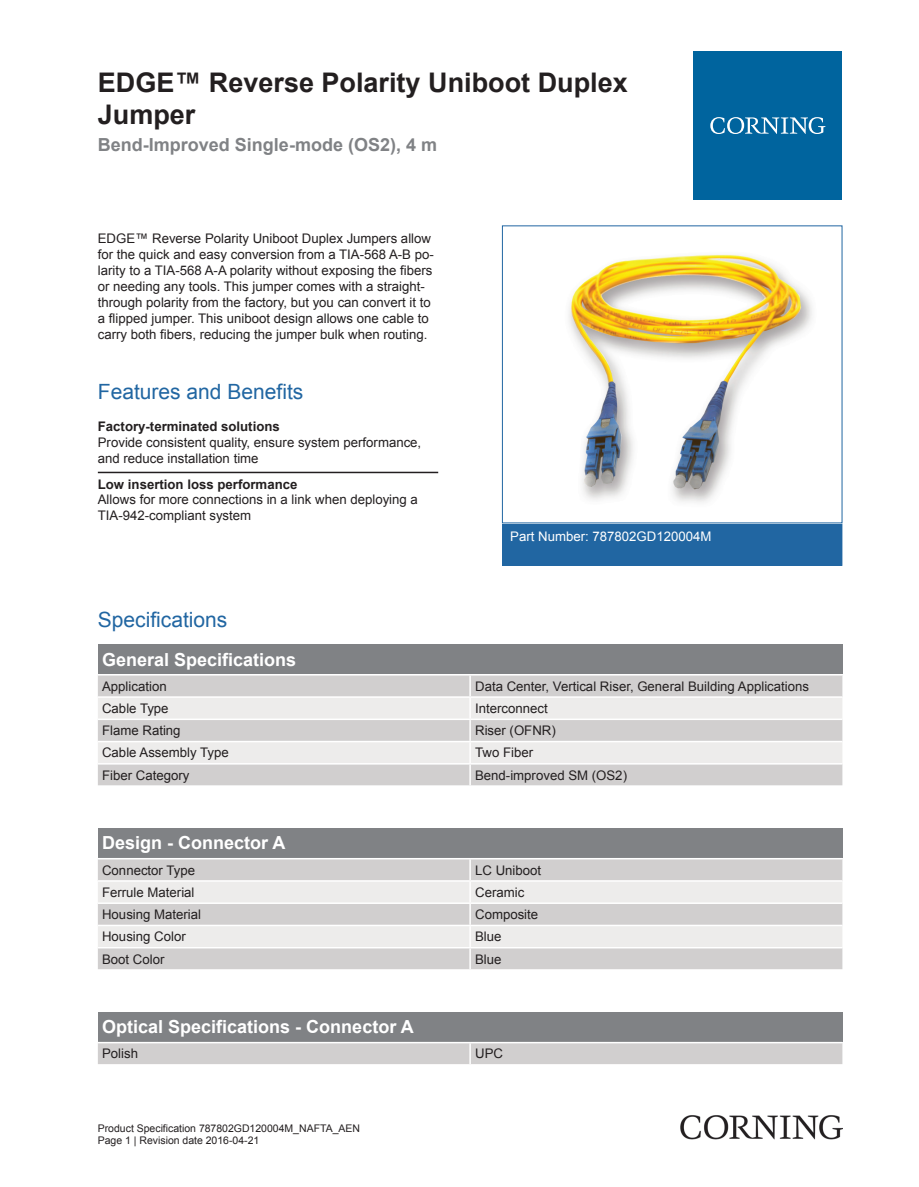
<style>
.page{position:relative;width:919px;height:1187px;background:#fff}
.page>*{position:absolute;margin:0;border:0;box-sizing:border-box;transform-origin:0 0}
.t1{font:700 27px/32.4px "Arial";color:#231f20}
.t2{font:21px "Arial";color:#2166a2}
.t3{font:700 18px "Arial";color:#fff}
.t4{font:700 18px "Arial";color:#808285}
.t5{font:13.2px/15.9px "Arial";color:#231f20}
.t6{font:700 13.2px "Arial";color:#231f20}
.t7{font:13.2px "Arial";color:#fff}
.t8{font:10.5px/12.6px "Arial";color:#231f20}
</style>
<div class="page">
<div style="left:502px;top:523px;width:340px;height:43px;background:#2166a2"></div>
<hr style="left:98px;top:471px;width:340px;height:2px;background:#231f20">
<div style="left:98px;top:644px;width:744px;height:30px;background:#808285"></div>
<div style="left:98px;top:675px;width:744px;height:110px;background:#d1cfcf"></div>
<svg style="left:98px;top:697px;width:744px;height:66px;background:#e4e3e2"></svg>
<hr style="left:469px;top:675px;width:2px;height:21px;background:#fff">
<hr style="left:469px;top:697px;width:2px;height:21px;background:#fff">
<hr style="left:469px;top:720px;width:2px;height:20px;background:#fff">
<hr style="left:469px;top:742px;width:2px;height:21px;background:#fff">
<hr style="left:469px;top:764px;width:2px;height:21px;background:#fff">
<hr style="left:98px;top:696px;width:372px;height:1px;background:#fff">
<hr style="left:470px;top:696px;width:372px;height:1px;background:#fff">
<hr style="left:98px;top:718px;width:372px;height:2px;background:#fff">
<hr style="left:470px;top:718px;width:372px;height:2px;background:#fff">
<hr style="left:98px;top:740px;width:372px;height:2px;background:#fff">
<hr style="left:470px;top:740px;width:372px;height:2px;background:#fff">
<hr style="left:98px;top:763px;width:372px;height:1px;background:#fff">
<hr style="left:470px;top:763px;width:372px;height:1px;background:#fff">
<div style="left:98px;top:828px;width:744px;height:29px;background:#808285"></div>
<div style="left:98px;top:859px;width:744px;height:110px;background:#d1cfcf"></div>
<svg style="left:98px;top:881px;width:744px;height:65px;background:#e4e3e2"></svg>
<hr style="left:469px;top:859px;width:2px;height:21px;background:#fff">
<hr style="left:469px;top:881px;width:2px;height:21px;background:#fff">
<hr style="left:469px;top:903px;width:2px;height:21px;background:#fff">
<hr style="left:469px;top:926px;width:2px;height:20px;background:#fff">
<hr style="left:469px;top:948px;width:2px;height:21px;background:#fff">
<hr style="left:98px;top:880px;width:372px;height:1px;background:#fff">
<hr style="left:470px;top:880px;width:372px;height:1px;background:#fff">
<hr style="left:98px;top:902px;width:372px;height:1px;background:#fff">
<hr style="left:470px;top:902px;width:372px;height:1px;background:#fff">
<hr style="left:98px;top:924px;width:372px;height:2px;background:#fff">
<hr style="left:470px;top:924px;width:372px;height:2px;background:#fff">
<hr style="left:98px;top:946px;width:372px;height:2px;background:#fff">
<hr style="left:470px;top:946px;width:372px;height:2px;background:#fff">
<div style="left:98px;top:1011px;width:744px;height:30px;background:#808285"></div>
<div style="left:98px;top:1043px;width:744px;height:21px;background:#d1cfcf"></div>
<hr style="left:469px;top:1043px;width:2px;height:21px;background:#fff">
<div style="left:693px;top:51px;width:149px;height:149px;background:#00649e"></div>
<svg style="left:710px;top:117px;width:115px;height:17px"></svg>
<img style="left:680px;top:1115px;width:162px;height:24px">
<img style="left:569px;top:254px;width:243px;height:248px">
<h1 class="t1" style="left:98px;top:67px;width:531px">EDGE™ Reverse Polarity Uniboot Duplex<br>Jumper</h1>
<h3 class="t4" style="left:98px;top:132px;width:341px">Bend-Improved Single-mode (OS2), 4 m</h3>
<p class="t5" style="left:98px;top:231px;width:337px">EDGE™ Reverse Polarity Uniboot Duplex Jumpers allow for the quick and easy conversion from a TIA -568 A -B po&shy;larity to a TIA -568 A -A polarity without exposing the fibers or needing any tools. This jumper comes with a straight - through polarity from the factory, but you can convert it to a flipped jumper. This uniboot design allows one cable to carry both fibers, reducing the jumper bulk when routing.</p>
<h2 class="t2" style="left:98px;top:378px;width:207px">Features and Benefits</h2>
<p class="t6" style="left:98px;top:418px;width:183px">Factory-terminated solutions</p>
<p class="t5" style="left:98px;top:434px;width:325px">Provide consistent quality, ensure system performance, and reduce installation time</p>
<p class="t6" style="left:98px;top:475px;width:201px">Low insertion loss performance</p>
<p class="t5" style="left:98px;top:492px;width:321px">Allows for more connections in a link when deploying a<br>TIA-942-compliant system</p>
<p class="t7" style="left:510px;top:527px;width:203px">Part Number: 787802GD120004M</p>
<h2 class="t2" style="left:98px;top:606px;width:131px">Specifications</h2>
<h3 class="t3" style="left:102px;top:647px;width:196px">General Specifications</h3>
<p class="t5" style="left:102px;top:678px;width:66px">Application</p>
<p class="t5" style="left:475px;top:678px;width:335px">Data Center, Vertical Riser, General Building Applications</p>
<p class="t5" style="left:102px;top:700px;width:68px">Cable Type</p>
<p class="t5" style="left:475px;top:700px;width:74px">Interconnect</p>
<p class="t5" style="left:102px;top:722px;width:80px">Flame Rating</p>
<p class="t5" style="left:475px;top:722px;width:82px">Riser (OFNR)</p>
<p class="t5" style="left:102px;top:745px;width:128px">Cable Assembly Type</p>
<p class="t5" style="left:475px;top:745px;width:59px">Two Fiber</p>
<p class="t5" style="left:102px;top:767px;width:89px">Fiber Category</p>
<p class="t5" style="left:475px;top:767px;width:153px">Bend-improved SM (OS2)</p>
<h3 class="t3" style="left:102px;top:831px;width:185px">Design - Connector A</h3>
<p class="t5" style="left:102px;top:862px;width:94px">Connector Type</p>
<p class="t5" style="left:475px;top:862px;width:68px">LC Uniboot</p>
<p class="t5" style="left:102px;top:884px;width:94px">Ferrule Material</p>
<p class="t5" style="left:475px;top:884px;width:51px">Ceramic</p>
<p class="t5" style="left:102px;top:906px;width:101px">Housing Material</p>
<p class="t5" style="left:475px;top:906px;width:65px">Composite</p>
<p class="t5" style="left:102px;top:928px;width:85px">Housing Color</p>
<p class="t5" style="left:475px;top:928px;width:28px">Blue</p>
<p class="t5" style="left:102px;top:951px;width:64px">Boot Color</p>
<p class="t5" style="left:475px;top:951px;width:28px">Blue</p>
<h3 class="t3" style="left:102px;top:1015px;width:313px">Optical Specifications - Connector A</h3>
<p class="t5" style="left:102px;top:1045px;width:37px">Polish</p>
<p class="t5" style="left:475px;top:1045px;width:29px">UPC</p>
<p class="t8" style="left:98px;top:1121px;width:264px">Product Specification 787802GD120004M_NAFTA_AEN<br>Page 1 | Revision date 2016-04-21</p>
</div>
